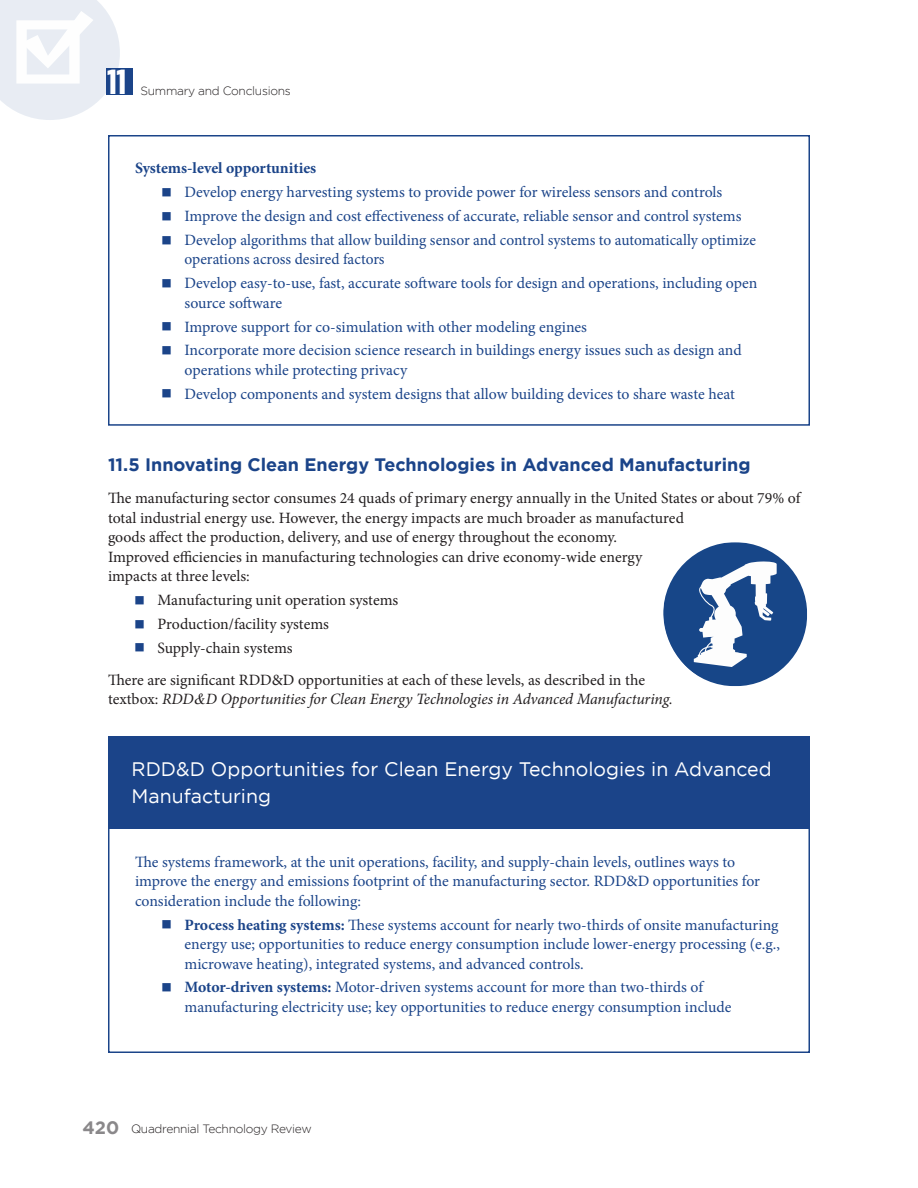
<style>
.page{position:relative;width:918px;height:1188px;background:#fff}
.page>*{position:absolute;margin:0;border:0;box-sizing:border-box;transform-origin:0 0}
.t1{font:700 34.65px "Gotham Condensed";color:#fff;scale:1.15 1}
.Sidebar_header{font:19.5px/27px "Gotham";color:#fff}
.Header_One{font:700 18px "Gotham";color:#1b4489}
.Bullet_Text{font:15.75px/19.5px "Minion Pro";color:#1b4489}
.Body_Text{font:15.75px/19.5px "Minion Pro";color:#231f20}
.Sidebar_body_text{font:15.75px/19.5px "Minion Pro";letter-spacing:-.005em;color:#1b4489}
.Bullet_Text-2{font:15.75px "Minion Pro";color:#231f20}
.Sidebar_body_text-2{font:700 15.75px "Minion Pro";letter-spacing:-.005em;color:#1b4489}
.t2{font:300 12px "Gotham";letter-spacing:-.025em;color:#231f20}
.s1{color:#1b4489}
.s2{font-style:italic}
.s3{font-family:"Times";font-style:italic}
.s4{font-weight:700}
.s5{font-weight:700;font-size:18px;color:#8a888a}
</style>
<div class="page">
<svg style="left:0;top:0;width:120px;height:120px"></svg>
<div style="left:106px;top:68px;width:27px;height:27px;background:#1b4489"></div>
<div style="left:108px;top:135px;width:702px;height:291px;border:2px solid #1b4489"></div>
<svg style="left:663px;top:542px;width:144px;height:144px"></svg>
<div style="left:108px;top:736px;width:702px;height:93px;background:#1b4489"></div>
<h1 class="t1" style="left:107px;top:62px;width:18px">11</h1>
<p class="t2" style="left:140px;top:84px;width:152px">Summary and Conclusions</p>
<p class="Sidebar_body_text-2" style="left:135px;top:157px;width:183px">Systems-level opportunities</p>
<p class="Bullet_Text" style="left:162px;top:183px;width:562px">■ Develop energy harvesting systems to provide power for wireless sensors and controls</p>
<p class="Bullet_Text" style="left:162px;top:206px;width:581px">■ Improve the design and cost effectiveness of accurate, reliable sensor and control systems</p>
<p class="Bullet_Text" style="left:184px;top:230px;width:573px;text-indent:-22px">■ Develop algorithms that allow building sensor and control systems to automatically optimize operations across desired factors</p>
<p class="Bullet_Text" style="left:184px;top:274px;width:574px;text-indent:-22px">■ Develop easy-to-use, fast, accurate software tools for design and operations, including open source software</p>
<p class="Bullet_Text" style="left:162px;top:317px;width:427px">■ Improve support for co-simulation with other modeling engines</p>
<p class="Bullet_Text" style="left:184px;top:341px;width:559px;text-indent:-22px">■ Incorporate more decision science research in buildings energy issues such as design and operations while protecting privacy</p>
<p class="Bullet_Text" style="left:162px;top:384px;width:574px">■ Develop components and system designs that allow building devices to share waste heat</p>
<p class="Header_One" style="left:108px;top:454px;width:644px">11.5 Innovating Clean Energy Technologies in Advanced Manufacturing</p>
<p class="Body_Text" style="left:108px;top:488px;width:694px">The manufacturing sector consumes 24 quads of primary energy annually in the United States or about 79% of total industrial energy use. However, the energy impacts are much broader as manufactured<br>goods affect the production, delivery, and use of energy throughout the economy.<br>Improved efficiencies in manufacturing technologies can drive economy-wide energy<br>impacts at three levels:</p>
<p class="Bullet_Text-2" style="left:135px;top:589px;width:265px"><span class="s1">■</span> Manufacturing unit operation systems</p>
<p class="Bullet_Text-2" style="left:135px;top:613px;width:195px"><span class="s1">■</span> Production/facility systems</p>
<p class="Bullet_Text-2" style="left:135px;top:637px;width:159px"><span class="s1">■</span> Supply-chain systems</p>
<p class="Body_Text" style="left:108px;top:670px;width:567px">There are significant RDD&amp;D opportunities at each of these levels, as described in the textbox: <span class="s2">RDD</span><span class="s3">&amp;</span><span class="s2">D Opportunities for Clean Energy Technologies in Advanced Manufacturing.</span></p>
<p class="Sidebar_header" style="left:132px;top:755px;width:642px">RDD&amp;D Opportunities for Clean Energy Technologies in Advanced<br>Manufacturing</p>
<p class="Sidebar_body_text" style="left:135px;top:852px;width:627px">The systems framework, at the unit operations, facility, and supply-chain levels, outlines ways to improve the energy and emissions footprint of the manufacturing sector. RDD&amp;D opportunities for consideration include the following:</p>
<p class="Bullet_Text" style="left:184px;top:915px;width:597px;text-align:justify;text-indent:-22px">■ <span class="s4">Process heating systems:</span> These systems account for nearly two-thirds of onsite manufacturing energy use; opportunities to reduce energy consumption include lower-energy processing (e.g., microwave heating), integrated systems, and advanced controls.</p>
<p class="Bullet_Text" style="left:184px;top:978px;width:548px;text-indent:-22px">■ <span class="s4">Motor-driven systems:</span> Motor-driven systems account for more than two-thirds of manufacturing electricity use; key opportunities to reduce energy consumption include</p>
<p class="t2" style="left:83px;top:1122px;width:231px"><span class="s5">420</span> Quadrennial Technology Review</p>
</div>
